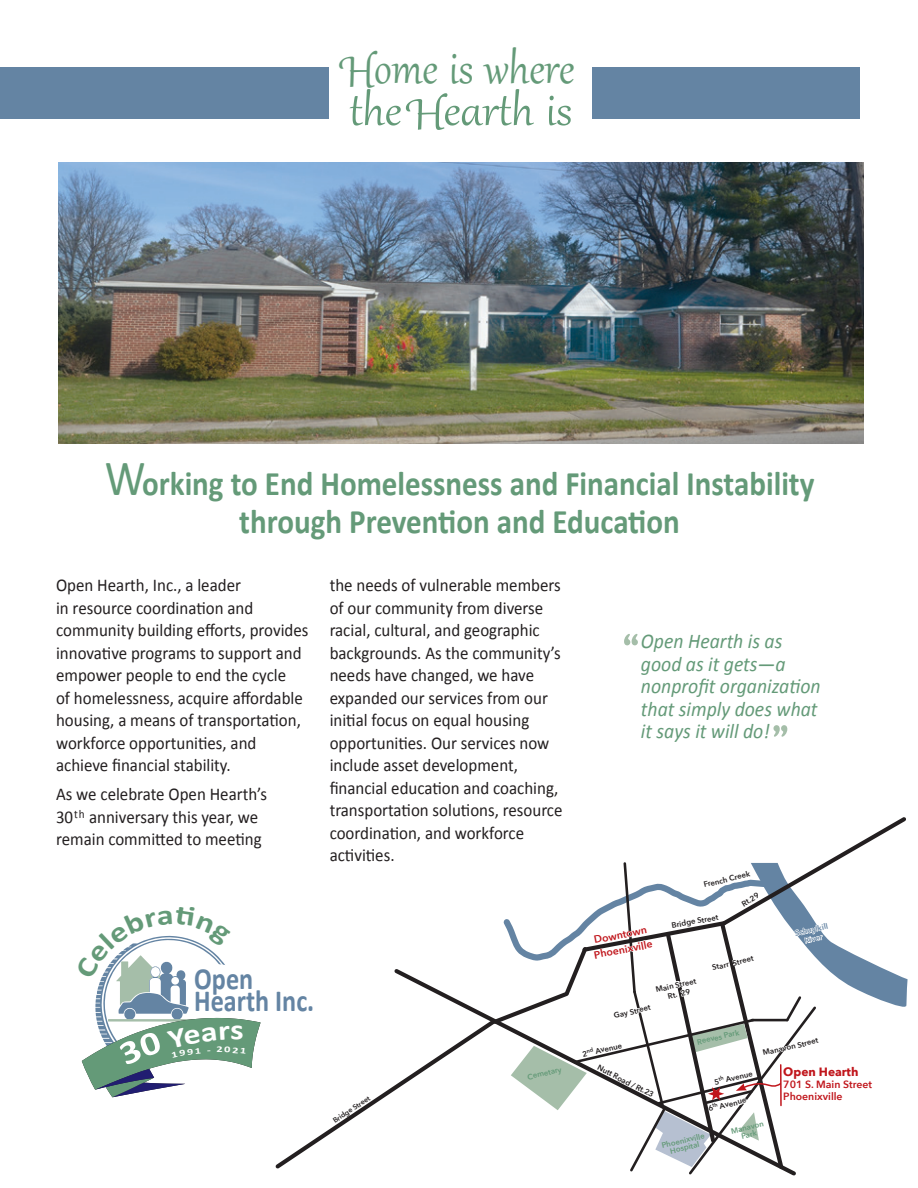
<style>
.page{position:relative;width:918px;height:1188px;background:#fff}
.page>*{position:absolute;margin:0;border:0;box-sizing:border-box;transform-origin:0 0}
.t1{font:54px/42px "Gabriola Two";color:#649a78;scale:.92 1}
.t2{font:700 34.5px/37.5px "Calibri";color:#649a78;text-align:center;scale:.9 1}
.t3{font:700 30.75px "Calibri";color:#6484a3;scale:.85 1}
.t4{font:italic 21px/22.5px "Calibri";color:#649a78;scale:.94 1}
.t5{font:18px/22.5px "Calibri";color:#231f20;scale:.94 1}
.t6{font:700 12px "Avenir Next";color:#c0151b}
.t7{font:600 10.5px/15px "Avenir Next";color:#c0151b}
.t8{font:700 8.85px "Calibri";color:#fff;scale:1.4 1}
.t9{font:600 7.8px "Avenir Next";color:#231f20}
.t10{font:600 7.8px/7.2px "Avenir Next";color:#649a78;text-align:center}
.t11{font:600 7.8px "Avenir Next";color:#6484a3}
.t12{font:600 7.05px "Avenir Next";color:#231f20}
.s1{font-family:"Gabriola"}
.s2{font-weight:400;font-size:51px}
</style>
<div class="page">
<img style="left:58px;top:162px;width:805px;height:281px">
<div style="left:592px;top:68px;width:268px;height:51px;background:#6484a3"></div>
<div style="left:0;top:68px;width:329px;height:51px;background:#6484a3"></div>
<svg style="left:773px;top:725px;width:14px;height:12px"></svg>
<svg style="left:624px;top:634px;width:14px;height:11px"></svg>
<svg style="left:81px;top:817px;width:827px;height:359px"></svg>
<p class="t1" style="left:347px;top:48px;width:249px">Home is w<span class="s1">h</span>ere t<span class="s1">h</span>e Heart<span class="s1">h</span> is</p>
<p class="t2" style="left:105px;top:463px;width:790px"><span class="s2">W</span>orking to End Homelessness and Financial Instability through Prevention and Education</p>
<p class="t5" style="left:56px;top:573px;width:270px">Open Hearth, Inc., a leader<br>in resource coordination and community building efforts, provides innovative programs to support and empower people to end the cycle<br>of homelessness, acquire affordable housing, a means of transportation, workforce opportunities, and achieve financial stability.</p>
<p class="t5" style="left:56px;top:782px;width:226px">As we celebrate Open Hearth’s<br>30<sup>th</sup> anniversary this year, we remain committed to meeting</p>
<p class="t5" style="left:330px;top:573px;width:249px">the needs of vulnerable members of our community from diverse racial, cultural, and geographic backgrounds. As the community’s needs have changed, we have expanded our services from our initial focus on equal housing opportunities. Our services now include asset development, financial education and coaching, transportation solutions, resource coordination, and workforce activities.</p>
<p class="t3" style="left:194px;top:960px;width:71px">Open</p>
<p class="t3" style="left:194px;top:982px;width:143px">Hearth Inc.</p>
<p class="t8" style="left:217px;top:1044px;width:6px">2</p>
<p class="t12" style="left:330px;top:1116px;width:45px;rotate:-34deg">Bridge Street</p>
<p class="t10" style="left:527px;top:1073px;width:36px;rotate:-13deg">Cemetary</p>
<p class="t4" style="left:641px;top:629px;width:193px">Open Hearth is as good as it gets—a nonprofit organization that simply does what it says it will do!</p>
<p class="t9" style="left:702px;top:878px;width:49px;rotate:-13deg">French Creek</p>
<p class="t7" style="left:590px;top:933px;width:61px;rotate:-11deg">Downtown<br>Phoenixville</p>
<p class="t9" style="left:739px;top:899px;width:21px;rotate:-31deg">Rt.29</p>
<p class="t9" style="left:670px;top:919px;width:49px;rotate:-10deg">Bridge Street</p>
<p class="t9" style="left:711px;top:961px;width:44px;rotate:-13deg">Starr Street</p>
<p class="t9" style="left:654px;top:983px;width:43px;rotate:-13deg">Main Street</p>
<p class="t9" style="left:667px;top:990px;width:24px;rotate:-13deg">Rt. 29</p>
<p class="t9" style="left:613px;top:1009px;width:39px;rotate:-13deg">Gay Street</p>
<p class="t11" style="left:793px;top:927px;width:35px;rotate:-13deg">Schuylkill</p>
<p class="t11" style="left:803px;top:934px;width:20px;rotate:-13deg">River</p>
<p class="t9" style="left:581px;top:1047px;width:42px;rotate:-13deg">2<sup>nd</sup> Avenue</p>
<p class="t9" style="left:601px;top:1061px;width:64px;rotate:27deg">Nutt Road / Rt.23</p>
<p class="t10" style="left:696px;top:1038px;width:45px;rotate:-13deg">Reeves Park</p>
<p class="t9" style="left:713px;top:1075px;width:40px;rotate:-13deg">5<sup>th</sup> Avenue</p>
<p class="t9" style="left:707px;top:1102px;width:40px;rotate:-13deg">6<sup>th</sup> Avenue</p>
<p class="t9" style="left:762px;top:1046px;width:58px;rotate:-13deg">Manavon Street</p>
<p class="t6" style="left:783px;top:1062px;width:77px">Open Hearth</p>
<p class="t7" style="left:783px;top:1077px;width:90px">701 S. Main Street</p>
<p class="t7" style="left:783px;top:1089px;width:61px">Phoenixville</p>
<p class="t10" style="left:661px;top:1142px;width:45px;rotate:-13deg">Phoenixville</p>
<p class="t10" style="left:669px;top:1147px;width:31px;rotate:-13deg">Hospital</p>
<p class="t10" style="left:730px;top:1127px;width:35px;rotate:-13deg">Manavon<br>Park</p>
</div>
